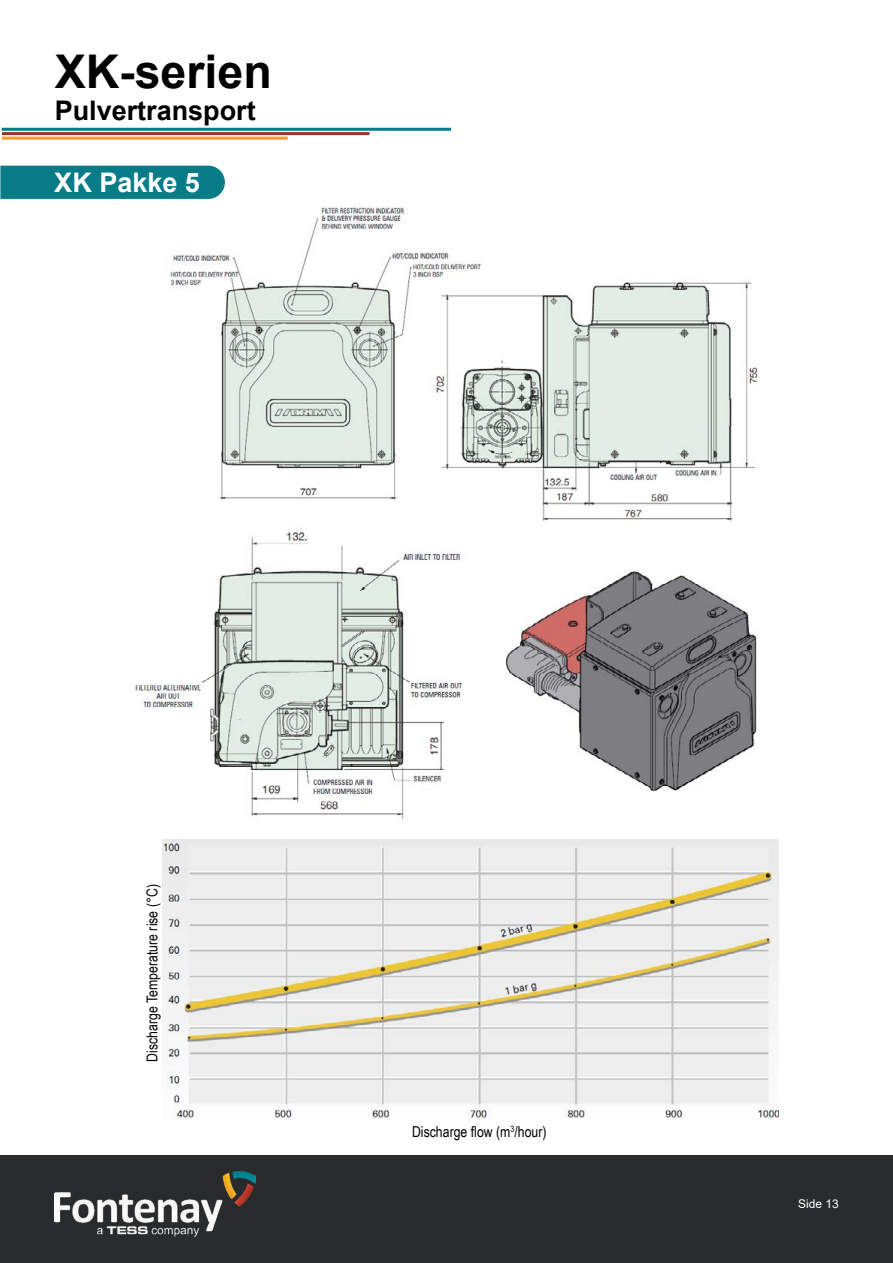
<style>
.page{position:relative;width:893px;height:1263px;background:#fff}
.page>*{position:absolute;margin:0;border:0;box-sizing:border-box;transform-origin:0 0}
.t1{font:700 46.5px "Arial";color:#000}
.t2{font:700 27px "Arial";color:#000}
.t3{font:700 27px "Arial";color:#fff}
.t4{font:15px "Arial Narrow";color:#000}
.t5{font:12px "Arial";color:#fff}
</style>
<div class="page">
<div style="left:0;top:1155px;width:893px;height:108px;background:#292b2d"></div>
<img style="left:55px;top:1171px;width:201px;height:65px">
<img style="left:134px;top:530px;width:329px;height:289px">
<img style="left:170px;top:206px;width:589px;height:316px">
<hr style="left:2px;top:128px;width:449px;height:3px;background:#077c87">
<hr style="left:2px;top:132px;width:368px;height:3px;background:#9b3128">
<hr style="left:2px;top:137px;width:286px;height:3px;background:#f89b31">
<div style="left:0;top:166px;width:225px;height:33px;background:#077c87"></div>
<img style="left:506px;top:570px;width:251px;height:222px">
<img style="left:163px;top:839px;width:616px;height:280px">
<div style="left:307px;top:507px;width:225px;height:39px;background:#fff"></div>
<div style="left:62px;top:581px;width:124px;height:73px;background:#fff"></div>
<h1 class="t1" style="left:55px;top:39px;width:219px">XK-serien</h1>
<h2 class="t2" style="left:55px;top:92px;width:203px">Pulvertransport</h2>
<h2 class="t3" style="left:54px;top:164px;width:147px">XK Pakke 5</h2>
<p class="t4" style="left:141px;top:1061px;width:179px;rotate:-90deg">Discharge Temperature rise (°C)</p>
<p class="t4" style="left:412px;top:1120px;width:136px">Discharge flow (m<sup>3</sup>/hour)</p>
<p class="t5" style="left:798px;top:1196px;width:42px">Side 13</p>
</div>
